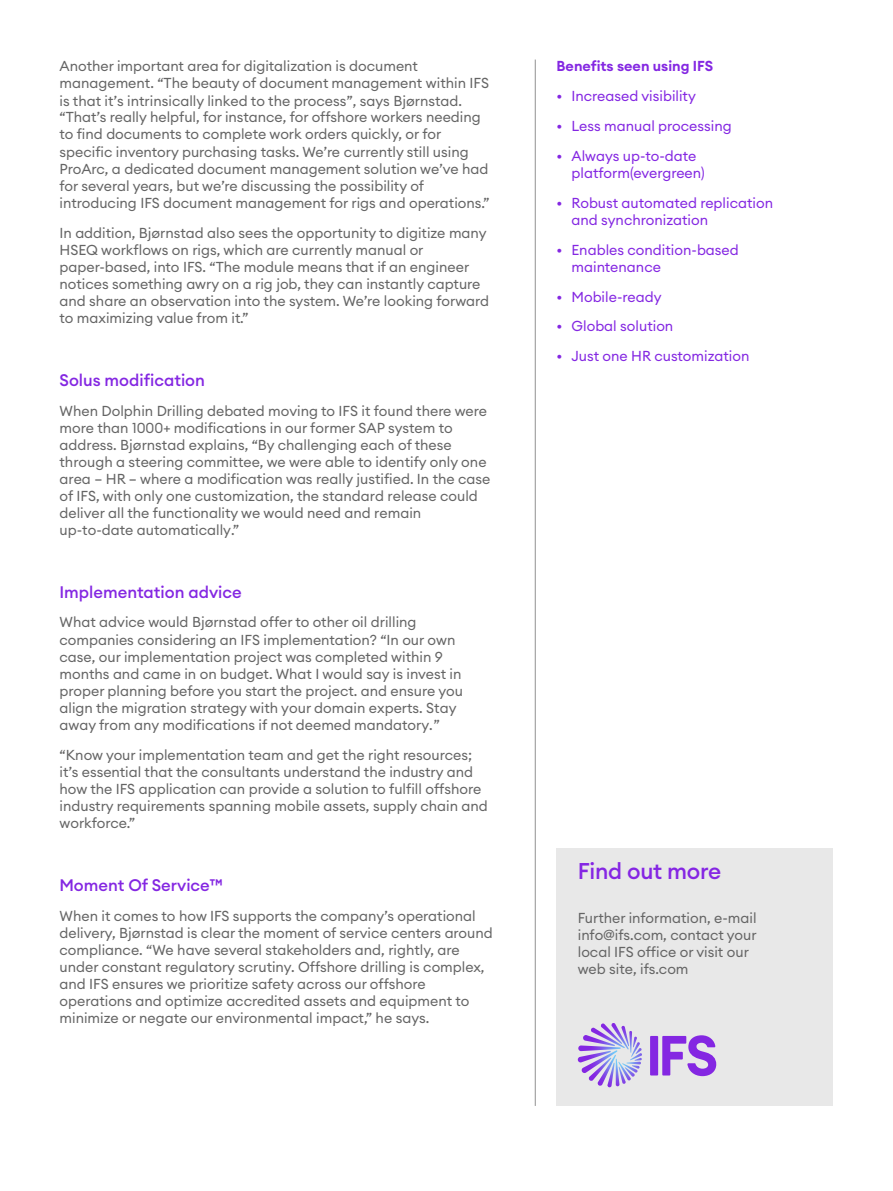
<style>
.page{position:relative;width:893px;height:1191px;background:#fff}
.page>*{position:absolute;margin:0;border:0;box-sizing:border-box;transform-origin:0 0}
.t1{font:500 22.5px "Euclid Circular A";letter-spacing:-.01em;color:#8526e3}
.t2{font:500 16.5px "Euclid Circular A";color:#8427e2}
.t3{font:14.25px/17.1px "Euclid Circular A";color:#656565}
.t4{font:14.25px/17.1px "Euclid Circular A";color:#8427e2}
.t5{font:600 14.25px "Euclid Circular A";color:#8427e2}
</style>
<div class="page">
<hr style="left:535px;top:60px;width:1px;height:1046px;background:#919191">
<div style="left:556px;top:848px;width:277px;height:258px;background:#e8e8e8"></div>
<svg style="left:650px;top:1035px;width:66px;height:41px"></svg>
<svg style="left:578px;top:1023px;width:64px;height:63px"></svg>
<p class="t3" style="left:60px;top:57px;width:431px">Another important area for digitalization is document management. “The beauty of document management within IFS is that it’s intrinsically linked to the process”, says Bjørnstad. “That’s really helpful, for instance, for offshore workers needing to find documents to complete work orders quickly, or for specific inventory purchasing tasks. We’re currently still using ProArc, a dedicated document management solution we’ve had for several years, but we’re discussing the possibility of introducing IFS document management for rigs and operations.”</p>
<p class="t3" style="left:60px;top:224px;width:431px">In addition, Bjørnstad also sees the opportunity to digitize many HSEQ workflows on rigs, which are currently manual or paper-based, into IFS. “The module means that if an engineer notices something awry on a rig job, they can instantly capture and share an observation into the system. We’re looking forward to maximizing value from it.”</p>
<p class="t2" style="left:60px;top:369px;width:147px">Solus modification</p>
<p class="t3" style="left:60px;top:402px;width:432px">When Dolphin Drilling debated moving to IFS it found there were more than 1000+ modifications in our former SAP system to address. Bjørnstad explains, “By challenging each of these through a steering committee, we were able to identify only one area – HR – where a modification was really justified. In the case of IFS, with only one customization, the standard release could deliver all the functionality we would need and remain up-to-date automatically.”</p>
<p class="t2" style="left:60px;top:581px;width:184px">Implementation advice</p>
<p class="t3" style="left:60px;top:613px;width:405px">What advice would Bjørnstad offer to other oil drilling companies considering an IFS implementation? “In our own case, our implementation project was completed within 9 months and came in on budget. What I would say is invest in proper planning before you start the project. and ensure you align the migration strategy with your domain experts. Stay away from any modifications if not deemed mandatory.”</p>
<p class="t3" style="left:60px;top:746px;width:430px">“Know your implementation team and get the right resources; it’s essential that the consultants understand the industry and how the IFS application can provide a solution to fulfill offshore industry requirements spanning mobile assets, supply chain and workforce.”</p>
<p class="t2" style="left:60px;top:874px;width:165px">Moment Of Service™</p>
<p class="t3" style="left:60px;top:906px;width:435px">When it comes to how IFS supports the company’s operational delivery, Bjørnstad is clear the moment of service centers around compliance. “We have several stakeholders and, rightly, are under constant regulatory scrutiny. Offshore drilling is complex, and IFS ensures we prioritize safety across our offshore operations and optimize accredited assets and equipment to minimize or negate our environmental impact,” he says.</p>
<p class="t5" style="left:556px;top:57px;width:158px">Benefits seen using IFS</p>
<p class="t4" style="left:556px;top:87px;width:141px">• Increased visibility</p>
<p class="t4" style="left:556px;top:117px;width:177px">• Less manual processing</p>
<p class="t4" style="left:571px;top:147px;width:135px;text-indent:-15px">• Always up-to-date platform(evergreen)</p>
<p class="t4" style="left:571px;top:194px;width:203px;text-indent:-15px">• Robust automated replication and synchronization</p>
<p class="t4" style="left:571px;top:241px;width:169px;text-indent:-15px">• Enables condition-based maintenance</p>
<p class="t4" style="left:556px;top:288px;width:106px">• Mobile-ready</p>
<p class="t4" style="left:556px;top:318px;width:118px">• Global solution</p>
<p class="t4" style="left:556px;top:347px;width:194px">• Just one HR customization</p>
<h1 class="t1" style="left:578px;top:857px;width:145px">Find out more</h1>
<p class="t3" style="left:578px;top:909px;width:180px">Further information, e-mail info@ifs.com, contact your local IFS office or visit our web site, ifs.com</p>
</div>
